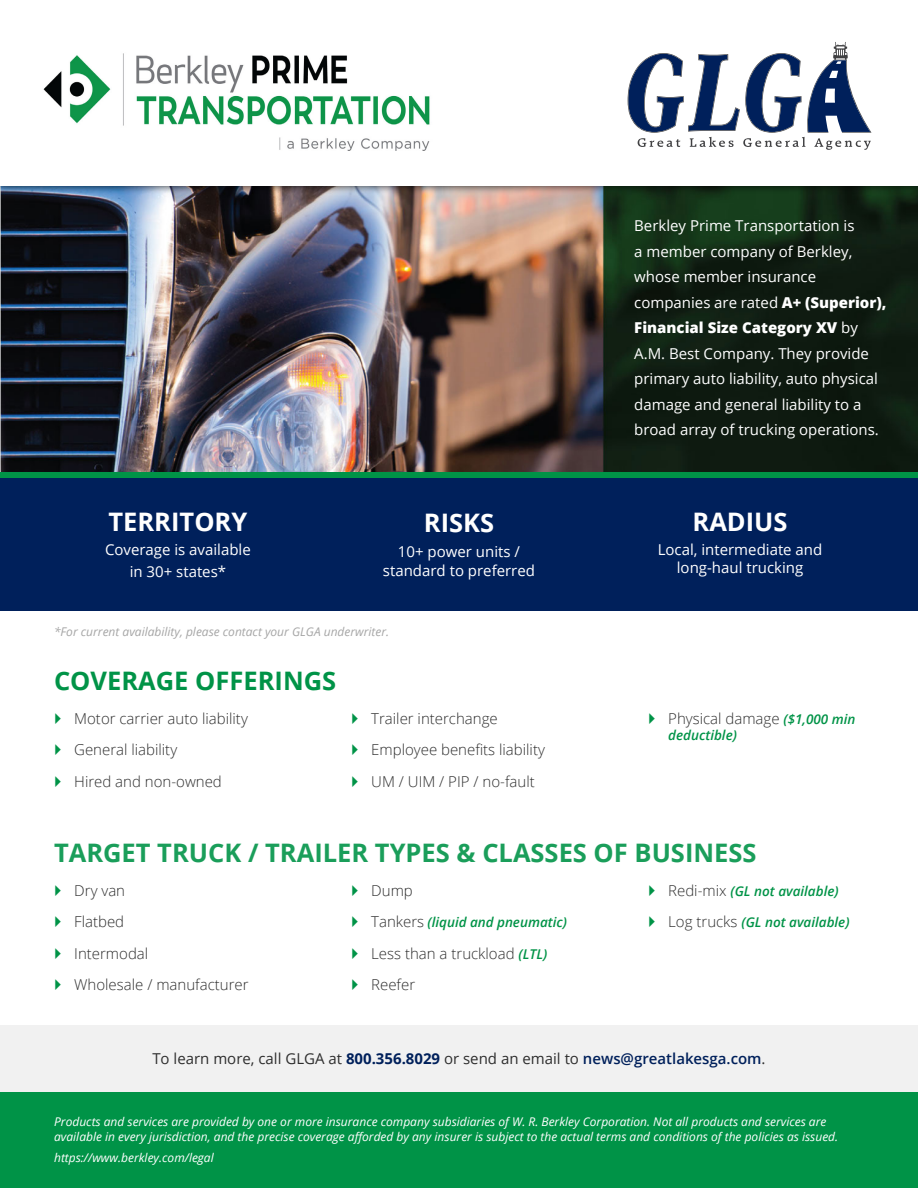
<style>
.page{position:relative;width:918px;height:1188px;background:#fff}
.page>*{position:absolute;margin:0;border:0;box-sizing:border-box;transform-origin:0 0}
.t1{font:700 25.5px "Open Sans";color:#1a9e5a}
.t2{font:700 25.5px "Open Sans";color:#fff}
.t3{font:700 25.5px "Open Sans";color:#009347}
.t4{font:15px/25.5px "Open Sans";color:#fff}
.t5{font:300 15px "Open Sans";color:#2e2e2e}
.t6{font:15px "Open Sans";color:#2e2e2e}
.t7{font:italic 600 13.5px "Open Sans";color:#009347}
.t8{font:italic 12px/14.4px "Open Sans";color:#fff}
.t9{font:italic 12px "Open Sans";color:#a6a6a6}
.s1{font-weight:800}
.s2{font-weight:600;font-style:italic;font-size:13.5px;color:#009347}
.s3{font-weight:300;font-style:normal;font-size:15px;color:#2e2e2e}
.s4{font-weight:700;color:#00205b}
.s5{font-weight:600;color:#00205b}
</style>
<div class="page">
<div style="left:0;top:478px;width:918px;height:133px;background:#00205b"></div>
<img style="left:0;top:194px;width:918px;height:278px">
<div style="left:0;top:0;width:918px;height:194px;background:#000;opacity:.75"></div>
<div style="left:0;top:0;width:918px;height:186px;background:#fff"></div>
<svg style="left:628px;top:42px;width:244px;height:108px"></svg>
<img style="left:43px;top:53px;width:387px;height:98px">
<div style="left:0;top:472px;width:918px;height:6px;background:#009347"></div>
<div style="left:0;top:1091px;width:918px;height:97px;background:#009347"></div>
<div style="left:0;top:1025px;width:918px;height:66px;background:#f1f1f1"></div>
<p class="t2" style="left:108px;top:503px;width:140px">TERRITORY</p>
<p class="t4" style="left:105px;top:537px;width:147px">Coverage is available</p>
<p class="t4" style="left:130px;top:558px;width:98px">in 30+ states*</p>
<p class="t2" style="left:424px;top:505px;width:72px">RISKS</p>
<p class="t4" style="left:398px;top:538px;width:124px">10+ power units /</p>
<p class="t4" style="left:383px;top:558px;width:154px">standard to preferred</p>
<p class="t9" style="left:54px;top:624px;width:337px">*For current availability, please contact your GLGA underwriter.</p>
<p class="t3" style="left:54px;top:663px;width:284px">COVERAGE OFFERINGS</p>
<p class="t5" style="left:74px;top:708px;width:175px">Motor carrier auto liability</p>
<p class="t5" style="left:74px;top:740px;width:104px">General liability</p>
<p class="t5" style="left:74px;top:771px;width:149px">Hired and non-owned</p>
<p class="t5" style="left:371px;top:708px;width:128px">Trailer interchange</p>
<p class="t5" style="left:371px;top:740px;width:175px">Employee benefits liability</p>
<p class="t5" style="left:371px;top:771px;width:165px">UM / UIM / PIP / no-fault</p>
<p class="t4" style="left:634px;top:213px;width:254px">Berkley Prime Transportation is<br>a member company of Berkley, whose member insurance companies are rated <span class="s1">A+ (Superior),<br>Financial Size Category XV</span> by<br>A.M. Best Company. They provide primary auto liability, auto physical damage and general liability to a broad array of trucking operations.</p>
<p class="t2" style="left:693px;top:503px;width:97px">RADIUS</p>
<p class="t4" style="left:658px;top:537px;width:166px">Local, intermediate and</p>
<p class="t4" style="left:677px;top:555px;width:128px">long-haul trucking</p>
<p class="t5" style="left:668px;top:708px;width:189px">Physical damage <span class="s2">($1,000 min</span></p>
<p class="t7" style="left:668px;top:726px;width:70px">deductible)</p>
<p class="t1" style="left:54px;top:835px;width:704px">TARGET TRUCK / TRAILER TYPES &amp; CLASSES OF BUSINESS</p>
<p class="t5" style="left:74px;top:880px;width:52px">Dry van</p>
<p class="t5" style="left:74px;top:912px;width:51px">Flatbed</p>
<p class="t5" style="left:74px;top:943px;width:76px">Intermodal</p>
<p class="t5" style="left:74px;top:975px;width:176px">Wholesale / manufacturer</p>
<p class="t5" style="left:371px;top:880px;width:43px">Dump</p>
<p class="t7" style="left:371px;top:913px;width:197px"><span class="s3">Tankers</span> (liquid and pneumatic)</p>
<p class="t5" style="left:371px;top:943px;width:178px">Less than a truckload <span class="s2">(LTL)</span></p>
<p class="t5" style="left:371px;top:975px;width:45px">Reefer</p>
<p class="t7" style="left:668px;top:882px;width:172px"><span class="s3">Redi-mix</span> (GL not available)</p>
<p class="t7" style="left:668px;top:913px;width:183px"><span class="s3">Log trucks</span> (GL not available)</p>
<p class="t6" style="left:152px;top:1048px;width:615px">To learn more, call GLGA at <span class="s4">800.356.8029</span> or send an email to <span class="s5">news@greatlakesga.com</span>.</p>
<p class="t8" style="left:54px;top:1115px;width:786px">Products and services are provided by one or more insurance company subsidiaries of W. R. Berkley Corporation. Not all products and services are available in every jurisdiction, and the precise coverage afforded by any insurer is subject to the actual terms and conditions of the policies as issued.</p>
<p class="t8" style="left:54px;top:1150px;width:161px">https://www.berkley.com/legal</p>
</div>
